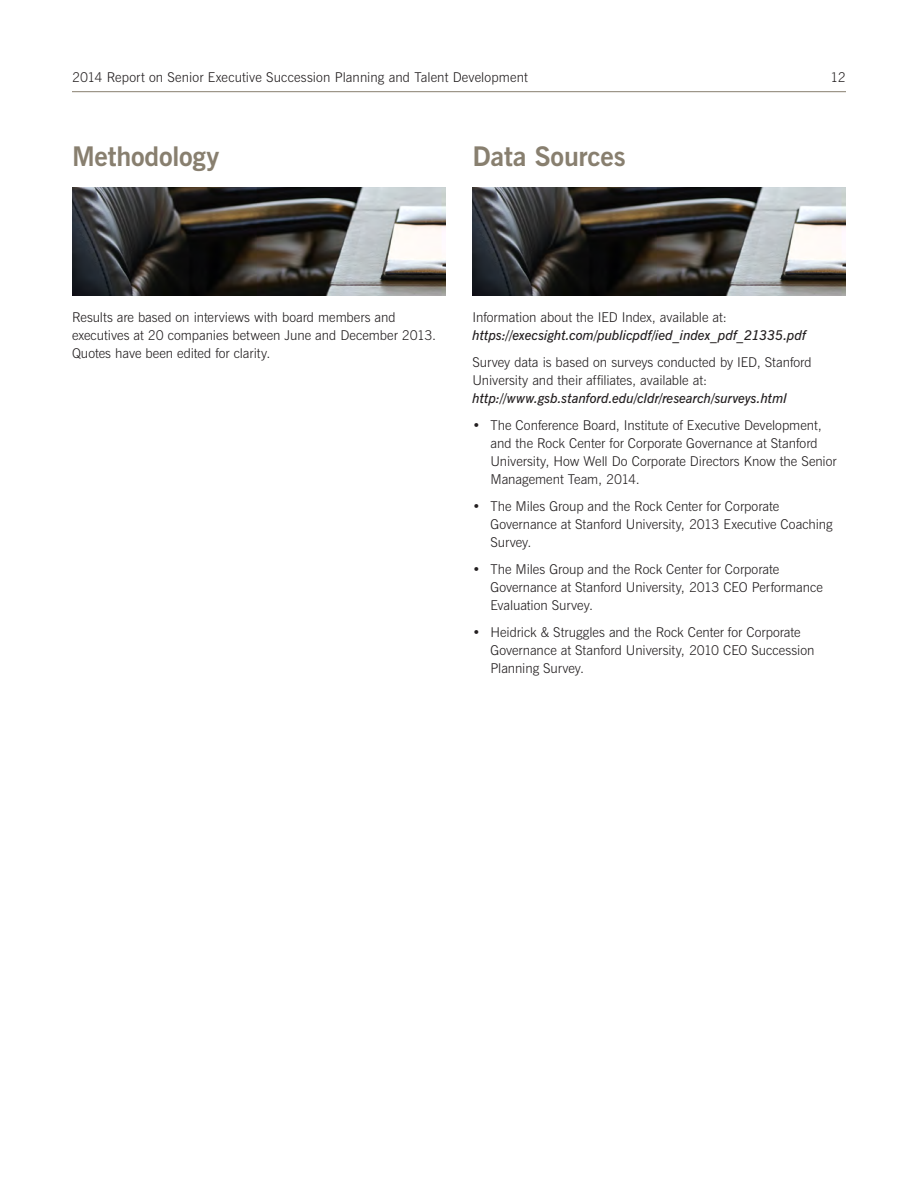
<style>
.page{position:relative;width:918px;height:1188px;background:#fff}
.page>*{position:absolute;margin:0;border:0;box-sizing:border-box;transform-origin:0 0}
.Section_Title{font:700 27px "News Gothic BT";letter-spacing:-.01em;color:#887f6f}
.Body_Bullet{font:300 13.5px/18px "News Gothic BT";color:#231f20}
.Body_Text_STD{font:300 13.5px/18px "News Gothic BT";color:#231f20}
.Body_Text_STD-2{font:italic 600 13.5px/18px "News Gothic BT";letter-spacing:-.005em;color:#231f20}
.s1{font-weight:300;font-style:normal}
.s2{font-weight:600;font-style:italic}
</style>
<div class="page">
<hr style="left:72px;top:91px;width:774px;height:1px;background:#887f6f">
<img style="left:72px;top:187px;width:374px;height:108px">
<img style="left:472px;top:187px;width:374px;height:108px">
<p class="Body_Bullet" style="left:72px;top:68px;width:457px">2014 Report on Senior Executive Succession Planning and Talent Development</p>
<p class="Body_Bullet" style="left:830px;top:68px;width:17px">12</p>
<p class="Section_Title" style="left:72px;top:140px;width:149px">Methodology</p>
<p class="Section_Title" style="left:472px;top:140px;width:155px">Data Sources</p>
<p class="Body_Text_STD" style="left:72px;top:308px;width:366px">Results are based on interviews with board members and executives at 20 companies between June and December 2013.<br>Quotes have been edited for clarity.</p>
<p class="Body_Text_STD-2" style="left:472px;top:308px;width:336px"><span class="s1">Information about the IED Index, available at: </span>https://execsight.com/publicpdf/ied_index_pdf_21335.pdf</p>
<p class="Body_Text_STD" style="left:473px;top:353px;width:341px">Survey data is based on surveys conducted by IED, Stanford<br>University and their affiliates, available at: <span class="s2">http://www.gsb.stanford.edu/cldr/research/surveys.html</span></p>
<p class="Body_Bullet" style="left:490px;top:416px;width:348px;text-indent:-18px">• The Conference Board, Institute of Executive Development, and the Rock Center for Corporate Governance at Stanford University, How Well Do Corporate Directors Know the Senior Management Team, 2014.</p>
<p class="Body_Bullet" style="left:490px;top:497px;width:344px;text-indent:-18px">• The Miles Group and the Rock Center for Corporate<br>Governance at Stanford University, 2013 Executive Coaching<br>Survey.</p>
<p class="Body_Bullet" style="left:490px;top:560px;width:334px;text-indent:-18px">• The Miles Group and the Rock Center for Corporate<br>Governance at Stanford University, 2013 CEO Performance<br>Evaluation Survey.</p>
<p class="Body_Bullet" style="left:490px;top:623px;width:326px;text-indent:-18px">• Heidrick &amp; Struggles and the Rock Center for Corporate<br>Governance at Stanford University, 2010 CEO Succession<br>Planning Survey.</p>
</div>
